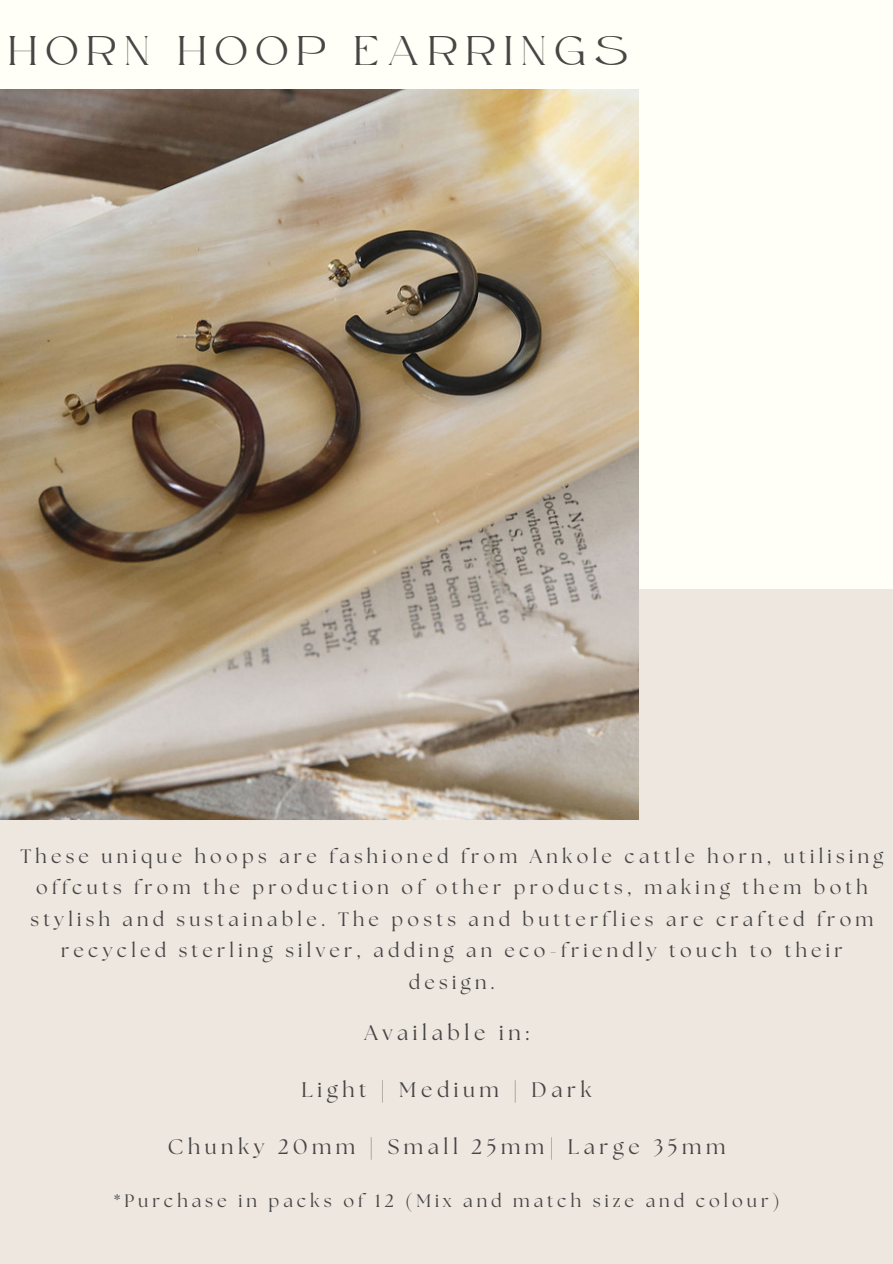
<style>
.page{position:relative;width:893px;height:1264px;background:#fff}
.page>*{position:absolute;margin:0;border:0;box-sizing:border-box;transform-origin:0 0}
.t1{font:41.4px "Beauty Swing Personal Use";letter-spacing:.22em;color:#474645}
.t2{font:21px "The Seasons";letter-spacing:.22em;color:#474645}
.t3{font:19.5px/31.5px "The Seasons";letter-spacing:.22em;color:#474645;text-align:center}
.t4{font:18px "The Seasons";letter-spacing:.22em;color:#474645}
</style>
<div class="page">
<div style="left:0;top:0;width:892px;height:1263px;background:#fffef7"></div>
<div style="left:0;top:589px;width:892px;height:674px;background:#eee7e0"></div>
<img style="left:0;top:89px;width:638px;height:730px">
<p class="t1" style="left:9px;top:27px;width:620px">HORN HOOP EARRINGS</p>
<p class="t3" style="left:20px;top:841px;width:864px">These unique hoops are fashioned from Ankole cattle horn, utilising offcuts from the production of other products, making them both stylish and sustainable. The posts and butterflies are crafted from recycled sterling silver, adding an eco-friendly touch to their design.</p>
<p class="t2" style="left:364px;top:1023px;width:166px">Available in:</p>
<p class="t2" style="left:301px;top:1080px;width:291px">Light | Medium | Dark</p>
<p class="t2" style="left:168px;top:1137px;width:559px">Chunky 20mm | Small 25mm| Large 35mm</p>
<p class="t4" style="left:114px;top:1192px;width:667px">*Purchase in packs of 12 (Mix and match size and colour)</p>
</div>
